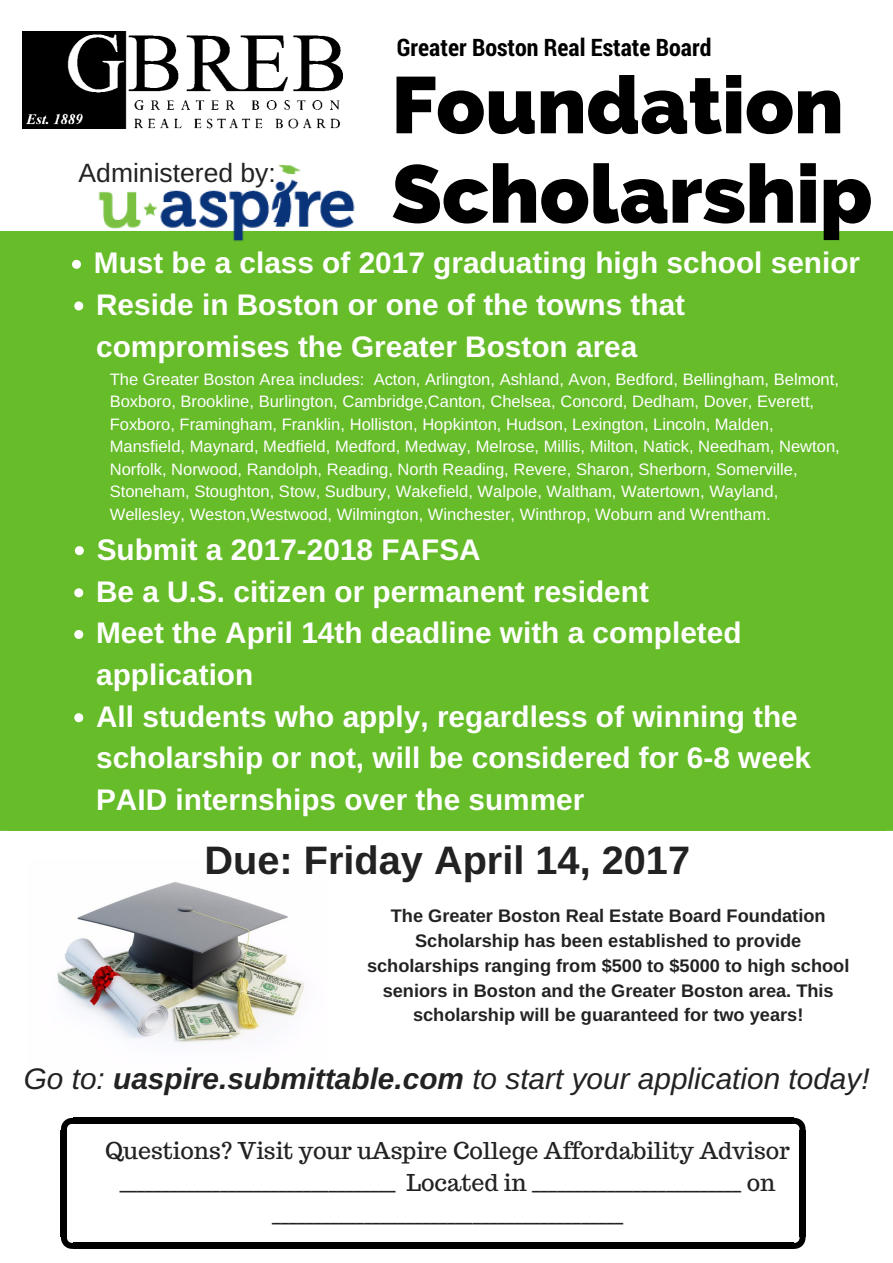
<style>
.page{position:relative;width:893px;height:1263px;background:#fff}
.page>*{position:absolute;margin:0;border:0;box-sizing:border-box;transform-origin:0 0}
.t1{font:800 81.6px "Raleway";color:#000}
.t2{font:800 79.8px "Raleway";color:#000}
.t3{font:700 39.67px "Arimo";color:#222}
.t4{font:700 29.78px/41.6px "Arimo";color:#fff}
.t5{font:italic 29.78px "Arimo";color:#222}
.t6{font:26.47px "Arimo";color:#222}
.t7{font:700 24.08px "Roboto Condensed";color:#000}
.t8{font:23.17px/32px "Trocchi";color:#222;text-align:center}
.t9{font:700 18.23px/24.8px "Arimo";color:#222;text-align:center}
.t10{font:16.58px/22.5px "Arimo";color:#fff}
.s1{font-weight:700}
</style>
<div class="page">
<svg style="left:886px;top:231px;width:6px;height:49px"></svg>
<div style="left:884px;top:280px;width:8px;height:508px;background:#66bc29"></div>
<div style="left:7px;top:280px;width:879px;height:508px;background:#66bc29"></div>
<div style="left:7px;top:231px;width:879px;height:51px;background:#66bc29"></div>
<svg style="left:0;top:231px;width:7px;height:49px"></svg>
<div style="left:0;top:280px;width:9px;height:508px;background:#66bc29"></div>
<div style="left:7px;top:786px;width:879px;height:45px;background:#66bc29"></div>
<svg style="left:0;top:788px;width:7px;height:43px"></svg>
<svg style="left:886px;top:788px;width:6px;height:43px"></svg>
<img style="left:98px;top:165px;width:257px;height:76px">
<img style="left:22px;top:31px;width:320px;height:97px">
<svg style="left:74px;top:301px;width:9px;height:9px"></svg>
<svg style="left:75px;top:546px;width:9px;height:9px"></svg>
<svg style="left:74px;top:713px;width:9px;height:9px"></svg>
<svg style="left:74px;top:630px;width:9px;height:9px"></svg>
<svg style="left:74px;top:588px;width:9px;height:9px"></svg>
<svg style="left:72px;top:260px;width:9px;height:9px"></svg>
<img style="left:57px;top:882px;width:248px;height:161px">
<div style="left:73px;top:1118px;width:720px;height:6px;background:#000"></div>
<svg style="left:793px;top:1118px;width:12px;height:12px"></svg>
<svg style="left:61px;top:1118px;width:12px;height:12px"></svg>
<div style="left:799px;top:1130px;width:6px;height:106px;background:#000"></div>
<svg style="left:792px;top:1236px;width:13px;height:13px"></svg>
<div style="left:61px;top:1130px;width:6px;height:106px;background:#000"></div>
<div style="left:73px;top:1243px;width:720px;height:6px;background:#000"></div>
<svg style="left:61px;top:1236px;width:13px;height:13px"></svg>
<h3 class="t6" style="left:79px;top:158px;width:199px">Administered by:</h3>
<h3 class="t7" style="left:396px;top:31px;width:316px">Greater Boston Real Estate Board</h3>
<h2 class="t2" style="left:391px;top:58px;width:453px">Foundation</h2>
<h1 class="t1" style="left:391px;top:146px;width:482px">Scholarship</h1>
<h3 class="t4" style="left:94px;top:242px;width:767px">Must be a class of 2017 graduating high school senior</h3>
<h3 class="t4" style="left:96px;top:284px;width:590px">Reside in Boston or one of the towns that compromises the Greater Boston area</h3>
<p class="t10" style="left:110px;top:368px;width:731px">The Greater Boston Area includes: Acton, Arlington, Ashland, Avon, Bedford, Bellingham, Belmont, Boxboro, Brookline, Burlington, Cambridge,Canton, Chelsea, Concord, Dedham, Dover, Everett, Foxboro, Framingham, Franklin, Holliston, Hopkinton, Hudson, Lexington, Lincoln, Malden, Mansfield, Maynard, Medfield, Medford, Medway, Melrose, Millis, Milton, Natick, Needham, Newton, Norfolk, Norwood, Randolph, Reading, North Reading, Revere, Sharon, Sherborn, Somerville, Stoneham, Stoughton, Stow, Sudbury, Wakefield, Walpole, Waltham, Watertown, Wayland, Wellesley, Weston,Westwood, Wilmington, Winchester, Winthrop, Woburn and Wrentham.</p>
<h3 class="t4" style="left:97px;top:528px;width:385px">Submit a 2017-2018 FAFSA</h3>
<h3 class="t4" style="left:96px;top:571px;width:554px">Be a U.S. citizen or permanent resident</h3>
<h3 class="t4" style="left:96px;top:612px;width:647px">Meet the April 14th deadline with a completed application</h3>
<h3 class="t4" style="left:96px;top:695px;width:716px">All students who apply, regardless of winning the scholarship or not, will be considered for 6-8 week<br>PAID internships over the summer</h3>
<h3 class="t3" style="left:204px;top:838px;width:487px">Due: Friday April 14, 2017</h3>
<p class="t9" style="left:367px;top:904px;width:484px">The Greater Boston Real Estate Board Foundation Scholarship has been established to provide scholarships ranging from $500 to $5000 to high school seniors in Boston and the Greater Boston area. This scholarship will be guaranteed for two years!</p>
<h3 class="t5" style="left:24px;top:1062px;width:847px">Go to: <span class="s1">uaspire.submittable.com</span> to start your application today!</h3>
<h3 class="t8" style="left:105px;top:1135px;width:686px">Questions? Visit your uAspire College Affordability Advisor _________________________________ Located in _________________________ on __________________________________________</h3>
</div>
